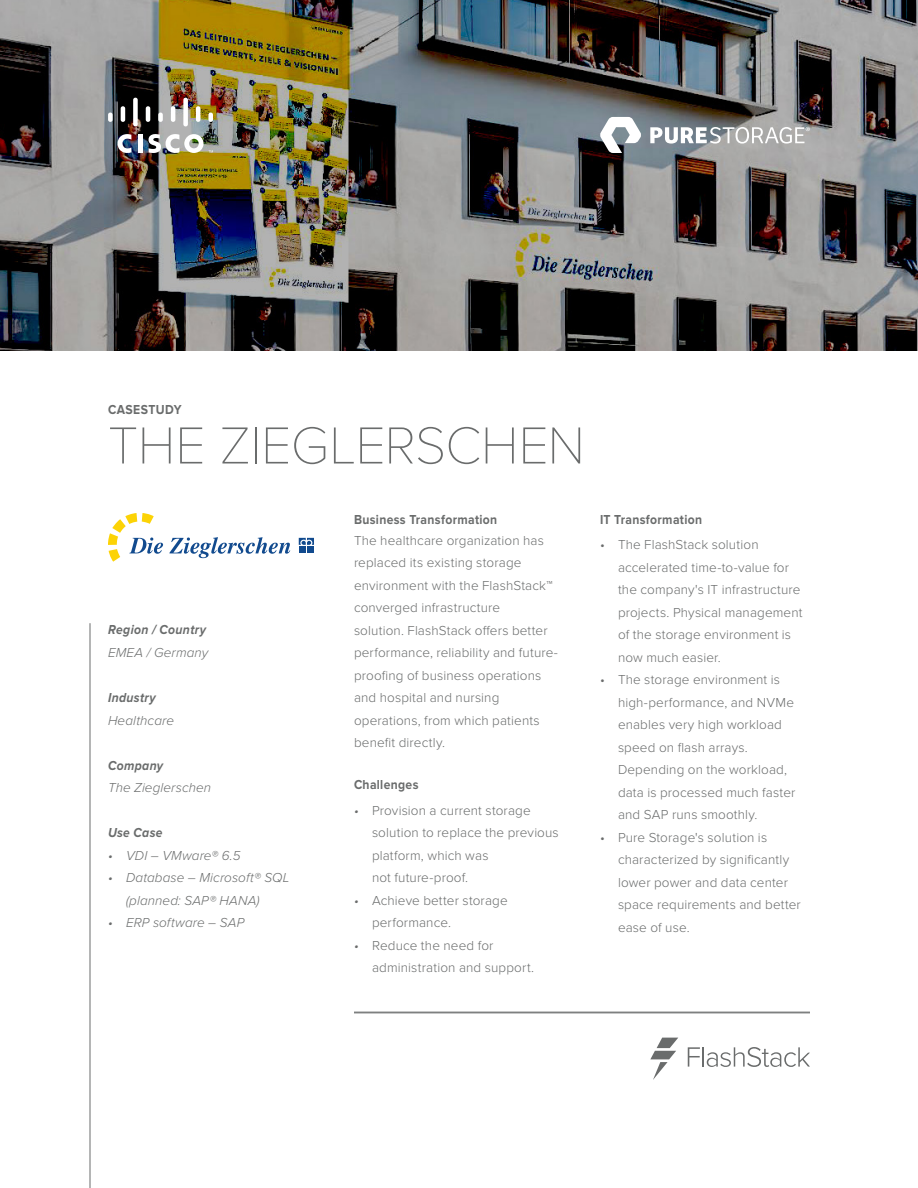
<style>
.page{position:relative;width:918px;height:1188px;background:#fff}
.page>*{position:absolute;margin:0;border:0;box-sizing:border-box;transform-origin:0 0}
.t1{font:100 54px "Proxima Nova T";letter-spacing:-.01em;color:#6a6c6c}
.t2{font:300 13.5px/22.5px "Proxima Nova";letter-spacing:.01em;color:#6a6c6c}
.t3{font:italic 300 13.5px/22.5px "Proxima Nova";letter-spacing:.01em;color:#6a6c6c}
.t4{font:700 13.5px "Proxima Nova";letter-spacing:.03em;color:#6a6c6c;scale:.9 1}
.t5{font:italic 700 13.5px "Proxima Nova";letter-spacing:.03em;color:#6a6c6c;scale:.9 1}
.s1{font-style:italic}
</style>
<div class="page">
<img style="left:0;top:0;width:918px;height:351px">
<svg style="left:600px;top:117px;width:41px;height:36px"></svg>
<svg style="left:650px;top:127px;width:160px;height:17px"></svg>
<svg style="left:117px;top:134px;width:14px;height:19px"></svg>
<hr style="left:138px;top:134px;width:4px;height:19px;background:#fff">
<svg style="left:108px;top:113px;width:5px;height:9px"></svg>
<svg style="left:121px;top:106px;width:4px;height:16px"></svg>
<svg style="left:133px;top:98px;width:5px;height:28px"></svg>
<svg style="left:146px;top:106px;width:4px;height:16px"></svg>
<svg style="left:158px;top:113px;width:5px;height:9px"></svg>
<svg style="left:171px;top:106px;width:4px;height:16px"></svg>
<svg style="left:183px;top:98px;width:5px;height:28px"></svg>
<svg style="left:196px;top:106px;width:4px;height:16px"></svg>
<svg style="left:208px;top:113px;width:5px;height:9px"></svg>
<svg style="left:148px;top:134px;width:65px;height:19px"></svg>
<svg style="left:688px;top:1047px;width:12px;height:20px"></svg>
<hr style="left:702px;top:1047px;width:2px;height:20px;background:#6a6c6c">
<svg style="left:707px;top:1047px;width:103px;height:20px"></svg>
<svg style="left:650px;top:1038px;width:28px;height:42px"></svg>
<hr style="left:90px;top:623px;width:1px;height:565px;background:#6a6c6c">
<hr style="left:354px;top:1012px;width:456px;height:1px;background:#6a6c6c">
<div style="left:299px;top:546px;width:7px;height:7px;background:#114a8e"></div>
<div style="left:307px;top:546px;width:7px;height:7px;background:#114a8e"></div>
<svg style="left:299px;top:538px;width:15px;height:7px"></svg>
<svg style="left:169px;top:537px;width:121px;height:21px"></svg>
<svg style="left:108px;top:513px;width:55px;height:49px"></svg>
<p class="t4" style="left:108px;top:402px;width:83px">CASESTUDY</p>
<p class="t1" style="left:108px;top:415px;width:478px">THE ZIEGLERSCHEN</p>
<p class="t5" style="left:108px;top:622px;width:111px">Region / Country</p>
<p class="t3" style="left:108px;top:642px;width:102px">EMEA / Germany</p>
<p class="t5" style="left:108px;top:690px;width:55px">Industry</p>
<p class="t3" style="left:108px;top:709px;width:68px">Healthcare</p>
<p class="t5" style="left:108px;top:757px;width:63px">Company</p>
<p class="t3" style="left:108px;top:777px;width:105px">The Zieglerschen</p>
<p class="t5" style="left:108px;top:825px;width:62px">Use Case</p>
<p class="t3" style="left:108px;top:844px;width:134px">• VDI – VMware® 6.5</p>
<p class="t3" style="left:126px;top:867px;width:165px;text-indent:-18px">• Database – Microsoft® SQL (planned: SAP® HANA)</p>
<p class="t3" style="left:108px;top:912px;width:138px">• ERP software – SAP</p>
<p class="t4" style="left:354px;top:511px;width:161px">Business Transformation</p>
<p class="t2" style="left:354px;top:529px;width:205px">The healthcare organization has replaced its existing storage environment with the FlashStack™ converged infrastructure<br>solution. FlashStack offers better performance, reliability and future&shy;proofing of business operations and hospital and nursing operations, from which patients benefit directly.</p>
<p class="t4" style="left:354px;top:777px;width:73px">Challenges</p>
<p class="t2" style="left:372px;top:799px;width:188px;text-indent:-18px"><span class="s1">•</span> Provision a current storage solution to replace the previous platform, which was<br>not future-proof.</p>
<p class="t2" style="left:372px;top:889px;width:137px;text-indent:-18px"><span class="s1">•</span> Achieve better storage performance.</p>
<p class="t2" style="left:372px;top:934px;width:164px;text-indent:-18px"><span class="s1">•</span> Reduce the need for administration and support.</p>
<p class="t4" style="left:600px;top:511px;width:115px">IT Transformation</p>
<p class="t2" style="left:618px;top:533px;width:186px;text-indent:-18px">• The FlashStack solution accelerated time-to-value for the company's IT infrastructure projects. Physical management of the storage environment is now much easier.</p>
<p class="t2" style="left:618px;top:668px;width:179px;text-indent:-18px">• The storage environment is high-performance, and NVMe enables very high workload speed on flash arrays.<br>Depending on the workload, data is processed much faster and SAP runs smoothly.</p>
<p class="t2" style="left:618px;top:826px;width:184px;text-indent:-18px">• Pure Storage's solution is characterized by significantly lower power and data center space requirements and better ease of use.</p>
</div>
